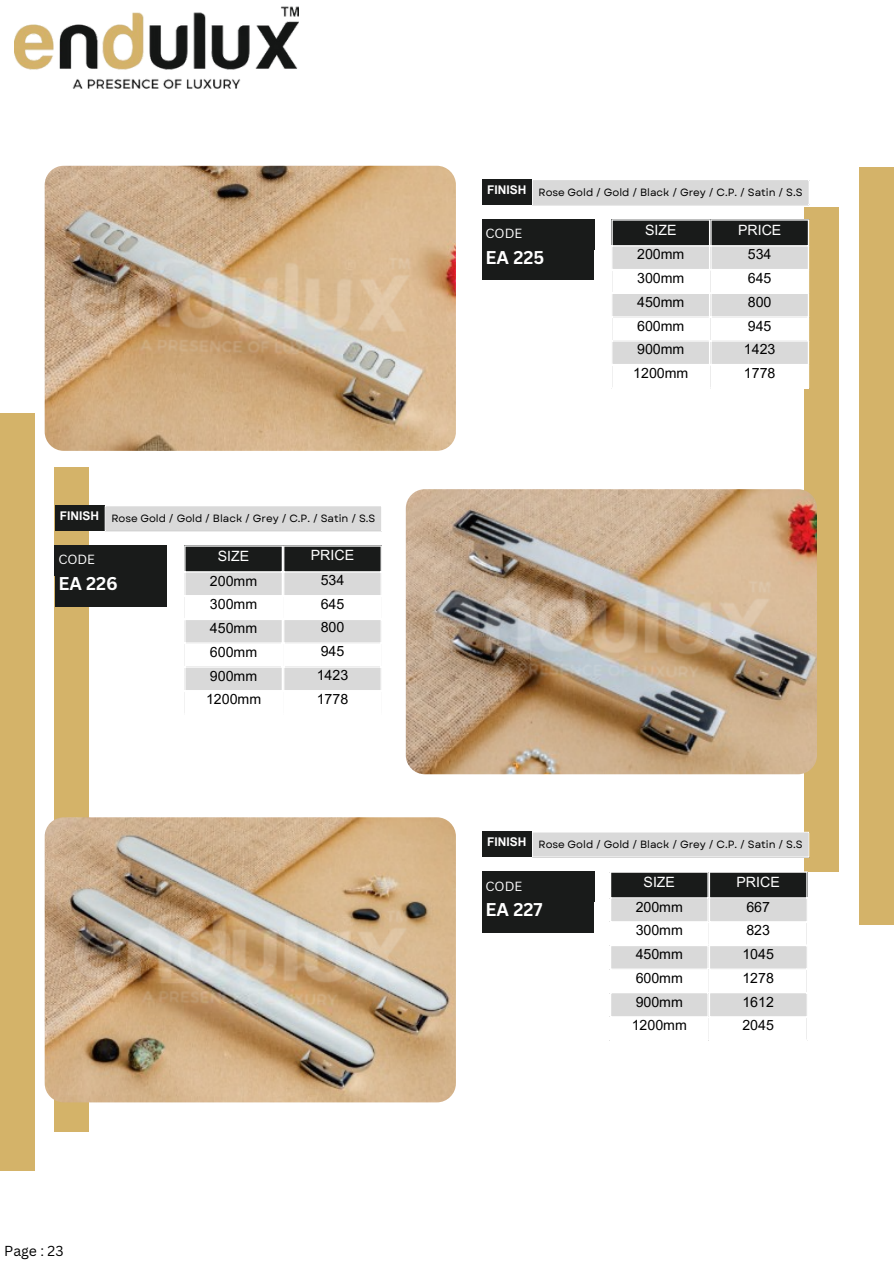
<style>
.page{position:relative;width:894px;height:1264px;background:#fff}
.page>*{position:absolute;margin:0;border:0;box-sizing:border-box;transform-origin:0 0}
.t1{font:700 18px "Canva Sans";color:#fff}
.t2{font:14.1px "Arial MT Pro";color:#000}
.t3{font:14.1px "Arial MT Pro";color:#fff}
.t4{font:14.1px "Canva Sans";color:#000}
.t5{font:12.9px "Canva Sans";color:#fff}
.t6{font:700 12px "Arial MT Pro";color:#fff}
.t7{font:10.5px "Garet";color:#000}
</style>
<div class="page">
<div style="left:858px;top:167px;width:35px;height:757px;background:#d4b369"></div>
<div style="left:804px;top:207px;width:34px;height:664px;background:#d4b369"></div>
<div style="left:0;top:413px;width:35px;height:757px;background:#d4b369"></div>
<div style="left:54px;top:467px;width:35px;height:663px;background:#d4b369"></div>
<img style="left:45px;top:166px;width:410px;height:285px;border-radius:19px">
<div style="left:482px;top:180px;width:49px;height:25px;background:#191b1a"></div>
<div style="left:532px;top:180px;width:276px;height:25px;background:#d9d9d9"></div>
<svg style="left:532px;top:181px;width:1px;height:23px"></svg>
<svg style="left:808px;top:181px;width:1px;height:23px"></svg>
<hr style="left:532px;top:180px;width:276px;height:1px;background:#fff">
<hr style="left:532px;top:204px;width:276px;height:1px;background:#fff">
<img style="left:405px;top:489px;width:411px;height:285px;border-radius:19px">
<img style="left:45px;top:817px;width:410px;height:285px;border-radius:19px">
<div style="left:482px;top:235px;width:112px;height:45px;background:#191b1a"></div>
<div style="left:482px;top:219px;width:112px;height:31px;background:#191b1a"></div>
<div style="left:55px;top:506px;width:49px;height:25px;background:#191b1a"></div>
<div style="left:105px;top:506px;width:277px;height:25px;background:#d9d9d9"></div>
<svg style="left:381px;top:507px;width:1px;height:23px"></svg>
<hr style="left:105px;top:506px;width:277px;height:1px;background:#fff">
<hr style="left:105px;top:530px;width:277px;height:1px;background:#fff">
<div style="left:55px;top:560px;width:112px;height:46px;background:#191b1a"></div>
<div style="left:55px;top:545px;width:112px;height:31px;background:#191b1a"></div>
<div style="left:482px;top:832px;width:49px;height:25px;background:#191b1a"></div>
<div style="left:532px;top:832px;width:276px;height:25px;background:#d9d9d9"></div>
<svg style="left:532px;top:833px;width:1px;height:23px"></svg>
<svg style="left:808px;top:832px;width:1px;height:24px"></svg>
<hr style="left:532px;top:832px;width:276px;height:1px;background:#fff">
<hr style="left:532px;top:856px;width:276px;height:1px;background:#fff">
<div style="left:482px;top:886px;width:112px;height:46px;background:#191b1a"></div>
<div style="left:482px;top:871px;width:112px;height:30px;background:#191b1a"></div>
<div style="left:611px;top:220px;width:98px;height:26px;background:#191b1a"></div>
<hr style="left:611px;top:220px;width:1px;height:167px;background:#fff">
<hr style="left:708px;top:220px;width:2px;height:167px;background:#fff">
<div style="left:710px;top:220px;width:98px;height:26px;background:#191b1a"></div>
<svg style="left:612px;top:245px;width:195px;height:142px"></svg>
<hr style="left:710px;top:220px;width:1px;height:167px;background:#fff">
<hr style="left:807px;top:220px;width:1px;height:167px;background:#fff">
<hr style="left:710px;top:219px;width:98px;height:1px;background:#fff">
<hr style="left:710px;top:245px;width:98px;height:1px;background:#fff">
<hr style="left:710px;top:269px;width:98px;height:1px;background:#fff">
<hr style="left:710px;top:293px;width:98px;height:1px;background:#fff">
<hr style="left:710px;top:316px;width:98px;height:2px;background:#fff">
<hr style="left:710px;top:340px;width:98px;height:1px;background:#fff">
<hr style="left:710px;top:364px;width:98px;height:1px;background:#fff">
<hr style="left:710px;top:387px;width:98px;height:2px;background:#fff">
<div style="left:184px;top:545px;width:98px;height:27px;background:#191b1a"></div>
<hr style="left:184px;top:546px;width:1px;height:167px;background:#fff">
<hr style="left:281px;top:546px;width:2px;height:167px;background:#fff">
<hr style="left:184px;top:545px;width:99px;height:1px;background:#fff">
<div style="left:283px;top:545px;width:98px;height:27px;background:#191b1a"></div>
<svg style="left:184px;top:571px;width:196px;height:142px"></svg>
<hr style="left:283px;top:546px;width:1px;height:167px;background:#fff">
<hr style="left:380px;top:546px;width:2px;height:167px;background:#fff">
<hr style="left:283px;top:545px;width:99px;height:1px;background:#fff">
<hr style="left:283px;top:571px;width:99px;height:1px;background:#fff">
<hr style="left:283px;top:595px;width:99px;height:1px;background:#fff">
<hr style="left:283px;top:618px;width:99px;height:2px;background:#fff">
<hr style="left:283px;top:642px;width:99px;height:2px;background:#fff">
<hr style="left:283px;top:666px;width:99px;height:1px;background:#fff">
<hr style="left:283px;top:690px;width:99px;height:1px;background:#fff">
<div style="left:610px;top:871px;width:98px;height:27px;background:#191b1a"></div>
<hr style="left:609px;top:872px;width:2px;height:167px;background:#fff">
<hr style="left:707px;top:872px;width:1px;height:167px;background:#fff">
<hr style="left:609px;top:871px;width:99px;height:1px;background:#fff">
<div style="left:709px;top:871px;width:98px;height:27px;background:#191b1a"></div>
<svg style="left:611px;top:897px;width:195px;height:119px"></svg>
<hr style="left:708px;top:872px;width:1px;height:167px;background:#fff">
<hr style="left:806px;top:872px;width:1px;height:167px;background:#fff">
<hr style="left:708px;top:871px;width:99px;height:1px;background:#fff">
<hr style="left:708px;top:897px;width:99px;height:1px;background:#fff">
<hr style="left:708px;top:921px;width:99px;height:1px;background:#fff">
<hr style="left:708px;top:944px;width:99px;height:2px;background:#fff">
<hr style="left:708px;top:968px;width:99px;height:1px;background:#fff">
<hr style="left:708px;top:992px;width:99px;height:1px;background:#fff">
<img style="left:15px;top:6px;width:283px;height:83px">
<h1 class="t6" style="left:60px;top:511px;width:41px">FINISH</h1>
<p class="t7" style="left:111px;top:511px;width:265px">Rose Gold / Gold / Black / Grey / C.P. / Satin / S.S</p>
<p class="t5" style="left:58px;top:550px;width:38px">CODE</p>
<p class="t1" style="left:58px;top:571px;width:61px">EA 226</p>
<p class="t3" style="left:218px;top:550px;width:33px">SIZE</p>
<p class="t2" style="left:210px;top:575px;width:49px">200mm</p>
<p class="t2" style="left:210px;top:599px;width:49px">300mm</p>
<p class="t2" style="left:210px;top:623px;width:49px">450mm</p>
<p class="t2" style="left:210px;top:646px;width:49px">600mm</p>
<p class="t2" style="left:210px;top:670px;width:49px">900mm</p>
<p class="t2" style="left:206px;top:694px;width:57px">1200mm</p>
<p class="t3" style="left:311px;top:550px;width:45px">PRICE</p>
<p class="t2" style="left:320px;top:574px;width:25px">534</p>
<p class="t2" style="left:320px;top:598px;width:25px">645</p>
<p class="t2" style="left:320px;top:622px;width:25px">800</p>
<p class="t2" style="left:320px;top:646px;width:25px">945</p>
<p class="t2" style="left:316px;top:669px;width:33px">1423</p>
<h2 class="t2" style="left:316px;top:693px;width:33px">1778</h2>
<p class="t4" style="left:4px;top:1240px;width:61px">Page : 23</p>
<p class="t6" style="left:487px;top:185px;width:41px">FINISH</p>
<p class="t7" style="left:538px;top:185px;width:265px">Rose Gold / Gold / Black / Grey / C.P. / Satin / S.S</p>
<h2 class="t5" style="left:485px;top:225px;width:38px">CODE</h2>
<p class="t1" style="left:485px;top:245px;width:60px">EA 225</p>
<p class="t3" style="left:645px;top:224px;width:33px">SIZE</p>
<p class="t2" style="left:637px;top:249px;width:49px">200mm</p>
<p class="t2" style="left:637px;top:273px;width:49px">300mm</p>
<p class="t2" style="left:637px;top:297px;width:49px">450mm</p>
<p class="t2" style="left:637px;top:320px;width:49px">600mm</p>
<p class="t2" style="left:637px;top:344px;width:49px">900mm</p>
<p class="t2" style="left:633px;top:368px;width:57px">1200mm</p>
<p class="t3" style="left:737px;top:224px;width:45px">PRICE</p>
<p class="t2" style="left:747px;top:249px;width:25px">534</p>
<h2 class="t2" style="left:747px;top:273px;width:25px">645</h2>
<h1 class="t2" style="left:747px;top:297px;width:25px">800</h1>
<p class="t2" style="left:747px;top:320px;width:25px">945</p>
<p class="t2" style="left:743px;top:344px;width:33px">1423</p>
<p class="t2" style="left:743px;top:368px;width:33px">1778</p>
<p class="t6" style="left:487px;top:837px;width:41px">FINISH</p>
<p class="t7" style="left:538px;top:837px;width:265px">Rose Gold / Gold / Black / Grey / C.P. / Satin / S.S</p>
<p class="t5" style="left:485px;top:876px;width:38px">CODE</p>
<p class="t1" style="left:485px;top:896px;width:58px">EA 227</p>
<h1 class="t3" style="left:643px;top:876px;width:33px">SIZE</h1>
<p class="t2" style="left:635px;top:901px;width:49px">200mm</p>
<p class="t2" style="left:635px;top:925px;width:49px">300mm</p>
<p class="t2" style="left:635px;top:948px;width:49px">450mm</p>
<p class="t2" style="left:635px;top:972px;width:49px">600mm</p>
<p class="t2" style="left:635px;top:996px;width:49px">900mm</p>
<p class="t2" style="left:631px;top:1020px;width:57px">1200mm</p>
<p class="t3" style="left:736px;top:876px;width:45px">PRICE</p>
<p class="t2" style="left:746px;top:901px;width:25px">667</p>
<p class="t2" style="left:746px;top:925px;width:25px">823</p>
<p class="t2" style="left:742px;top:948px;width:33px">1045</p>
<p class="t2" style="left:742px;top:972px;width:33px">1278</p>
<p class="t2" style="left:742px;top:996px;width:33px">1612</p>
<p class="t2" style="left:742px;top:1020px;width:33px">2045</p>
</div>
